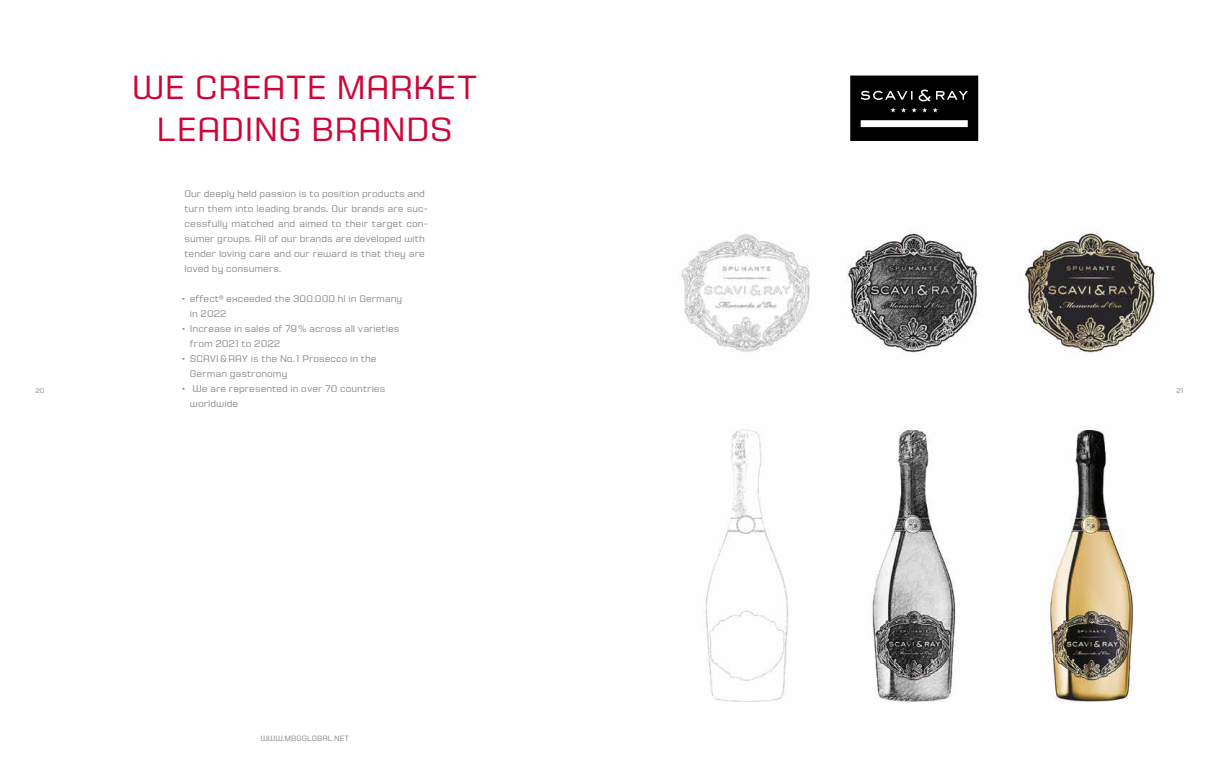
<style>
.page{position:relative;width:1219px;height:780px;background:#fff}
.page>*{position:absolute;margin:0;border:0;box-sizing:border-box;transform-origin:0 0}
.t1{font:300 35px/42px "House Gothic HG23 Text";color:#ce0538;text-align:center}
.t2{font:300 10px/15px "House Gothic HG23 Text";color:#8b8a8c}
.t3{font:300 8px "House Gothic HG23 Text";color:#8b8a8c}
.t4{font:300 7px "House Gothic HG23 Text";color:#8b8a8c}
</style>
<div class="page">
<img style="left:681px;top:75px;width:476px;height:627px">
<svg style="left:850px;top:76px;width:128px;height:65px;background:#212121"></svg>
<h1 class="t1" style="left:132px;top:66px;width:347px">WE CREATE MARKET<br>LEADING BRANDS</h1>
<p class="t2" style="left:184px;top:186px;width:245px">Our deeply held passion is to position products and turn them into leading brands. Our brands are suc&shy;cessfully matched and aimed to their target con&shy;sumer groups. All of our brands are developed with tender loving care and our reward is that they are loved by consumers.</p>
<p class="t2" style="left:190px;top:291px;width:214px;text-indent:-8px">• effect® exceeded the 300.000 hl in Germany in 2022</p>
<p class="t2" style="left:190px;top:321px;width:211px;text-indent:-8px">• Increase in sales of 79 % across all varieties from 2021 to 2022</p>
<p class="t2" style="left:190px;top:351px;width:188px;text-indent:-8px">• SCAVI &amp; RAY is the No. 1 Prosecco in the<br>German gastronomy</p>
<p class="t2" style="left:190px;top:381px;width:197px;text-indent:-8px">• We are represented in over 70 countries worldwide</p>
<p class="t4" style="left:35px;top:386px;width:11px">20</p>
<p class="t4" style="left:1176px;top:386px;width:9px">21</p>
<p class="t3" style="left:260px;top:734px;width:90px">WWW.MBGGLOBAL.NET</p>
</div>
